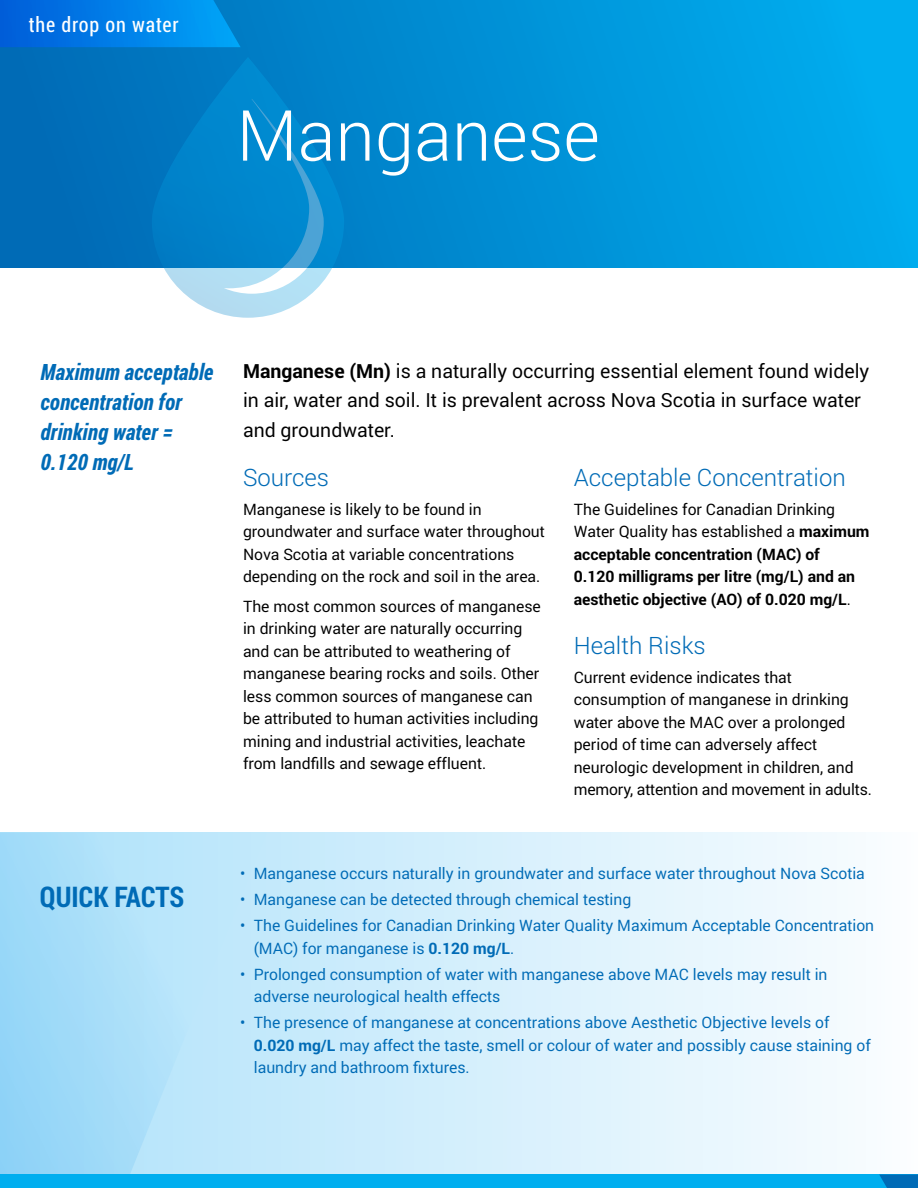
<style>
.page{position:relative;width:918px;height:1188px;background:#fff}
.page>*{position:absolute;margin:0;border:0;box-sizing:border-box;transform-origin:0 0}
.t1{font:300 70.5px "Roboto";color:#fff}
.t2{font:700 28.5px "Roboto Condensed";letter-spacing:-.005em;color:#006bb6}
.t3{font:300 24px "Roboto";color:#006bb6}
.t4{font:italic 700 22.5px/30px "Roboto Condensed";color:#006bb6}
.t5{font:21px "Roboto Condensed";letter-spacing:.04em;color:#fff}
.t6{font:19.5px/30px "Roboto";color:#000}
.t7{font:15.75px/22.5px "Roboto";color:#000}
.t8{font:15.75px/22.5px "Roboto";color:#006bb6}
.t9{font:700 15.75px/22.5px "Roboto";color:#000}
.s1{font-weight:700}
.s2{font-weight:400}
</style>
<div class="page">
<div style="left:0;top:0;width:918px;height:268px;background:linear-gradient(to right,#0069b4,#00afef)"></div>
<svg style="left:0;top:0;width:241px;height:47px;background:#007ee5"></svg>
<svg style="left:152px;top:57px;width:192px;height:261px;background:#1b8ece"></svg>
<svg style="left:224px;top:99px;width:100px;height:195px;background:#2196d4"></svg>
<svg style="left:267px;top:833px;width:581px;height:341px;background:#dbf1fc"></svg>
<svg style="left:0;top:833px;width:267px;height:341px;background:#aee0f9"></svg>
<div style="left:0;top:1174px;width:918px;height:14px;background:#00aeef"></div>
<svg style="left:879px;top:1174px;width:39px;height:14px"></svg>
<h3 class="t5" style="left:29px;top:10px;width:152px">the drop on water</h3>
<h1 class="t1" style="left:237px;top:87px;width:365px">Manganese</h1>
<h3 class="t4" style="left:40px;top:356px;width:174px">Maximum acceptable concentration for drinking water =<br>0.120 mg/L</h3>
<h2 class="t2" style="left:39px;top:877px;width:146px">QUICK FACTS</h2>
<p class="t6" style="left:243px;top:355px;width:628px"><span class="s1">Manganese (Mn)</span> is a naturally occurring essential element found widely in air, water and soil. It is prevalent across Nova Scotia in surface water and groundwater.</p>
<h3 class="t3" style="left:243px;top:460px;width:88px">Sources</h3>
<p class="t7" style="left:243px;top:498px;width:303px">Manganese is likely to be found in groundwater and surface water throughout Nova Scotia at variable concentrations depending on the rock and soil in the area.</p>
<p class="t7" style="left:243px;top:594px;width:299px">The most common sources of manganese in drinking water are naturally occurring and can be attributed to weathering of manganese bearing rocks and soils. Other less common sources of manganese can be attributed to human activities including mining and industrial activities, leachate from landfills and sewage effluent.</p>
<h3 class="t3" style="left:574px;top:460px;width:274px">Acceptable Concentration</h3>
<p class="t9" style="left:574px;top:498px;width:297px"><span class="s2">The Guidelines for Canadian Drinking Water Quality has established a</span> maximum acceptable concentration (MAC) of<br>0.120 milligrams per litre (mg/L) and an aesthetic objective (AO) of 0.020 mg/L<span class="s2">.</span></p>
<h3 class="t3" style="left:574px;top:628px;width:133px">Health Risks</h3>
<p class="t7" style="left:574px;top:666px;width:300px">Current evidence indicates that consumption of manganese in drinking water above the MAC over a prolonged period of time can adversely affect neurologic development in children, and memory, attention and movement in adults.</p>
<p class="t8" style="left:240px;top:862px;width:626px">• Manganese occurs naturally in groundwater and surface water throughout Nova Scotia</p>
<p class="t8" style="left:240px;top:888px;width:393px">• Manganese can be detected through chemical testing</p>
<p class="t8" style="left:254px;top:914px;width:622px;text-indent:-13px">• The Guidelines for Canadian Drinking Water Quality Maximum Acceptable Concentration (MAC) for manganese is <span class="s1">0.120 mg/L</span>.</p>
<p class="t8" style="left:254px;top:962px;width:575px;text-indent:-13px">• Prolonged consumption of water with manganese above MAC levels may result in adverse neurological health effects</p>
<p class="t8" style="left:254px;top:1011px;width:618px;text-indent:-13px">• The presence of manganese at concentrations above Aesthetic Objective levels of<br><span class="s1">0.020 mg/L</span> may affect the taste, smell or colour of water and possibly cause staining of laundry and bathroom fixtures.</p>
</div>
